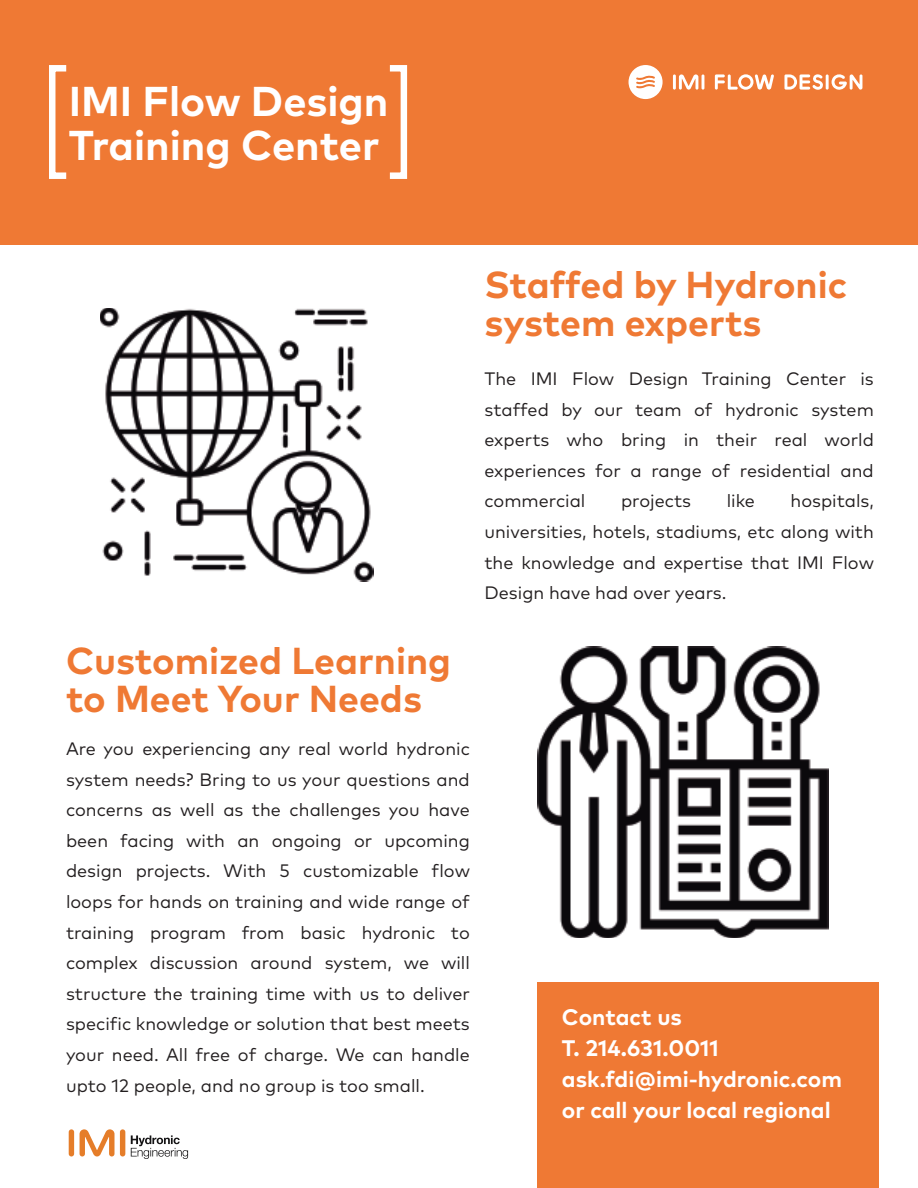
<style>
.page{position:relative;width:918px;height:1188px;background:#fff}
.page>*{position:absolute;margin:0;border:0;box-sizing:border-box;transform-origin:0 0}
.t1{font:700 41.7px/43.5px "Mark Pro";color:#fff}
.t2{font:700 37.5px/37.5px "Mark Pro";color:#ef7934}
.t3{font:700 22.5px/31.2px "Mark Pro";color:#fff}
.t4{font:18px/30.6px "Mark Pro";color:#231f20;text-align:justify}
</style>
<div class="page">
<div style="left:0;top:0;width:918px;height:244px;background:#ef7934"></div>
<div style="left:49px;top:65px;width:20px;height:114px;border:6px solid #fff"></div>
<div style="left:387px;top:65px;width:20px;height:114px;border:6px solid #fff"></div>
<img style="left:100px;top:308px;width:273px;height:273px">
<img style="left:537px;top:647px;width:291px;height:291px">
<div style="left:537px;top:982px;width:342px;height:206px;background:#ef7934"></div>
<div style="left:120px;top:1129px;width:5px;height:27px;background:#e57d29;border-radius:3px"></div>
<div style="left:69px;top:1129px;width:5px;height:27px;background:#e57d29;border-radius:3px"></div>
<svg style="left:80px;top:1129px;width:35px;height:27px"></svg>
<svg style="left:131px;top:1135px;width:57px;height:24px"></svg>
<hr style="left:673px;top:74px;width:3px;height:16px;background:#fff">
<svg style="left:679px;top:74px;width:25px;height:16px"></svg>
<hr style="left:826px;top:74px;width:3px;height:16px;background:#fff">
<svg style="left:832px;top:74px;width:30px;height:16px"></svg>
<svg style="left:715px;top:74px;width:59px;height:16px"></svg>
<svg style="left:784px;top:74px;width:39px;height:16px"></svg>
<svg style="left:629px;top:65px;width:34px;height:34px"></svg>
<h1 class="t1" style="left:69px;top:76px;width:321px">IMI Flow Design<br>Training Center</h1>
<h2 class="t2" style="left:484px;top:263px;width:364px">Staffed by Hydronic system experts</h2>
<p class="t4" style="left:484px;top:362px;width:391px">The IMI Flow Design Training Center is staffed by our team of hydronic system experts who bring in their real world experiences for a range of residential and commercial</p>
<p class="t4" style="left:484px;top:484px;width:391px;text-indent:306px">hospitals, universities, hotels, stadiums, etc along with the knowledge and expertise that IMI Flow Design have had over years.</p>
<p class="t4" style="left:621px;top:484px;width:72px">projects</p>
<p class="t4" style="left:727px;top:484px;width:30px">like</p>
<h2 class="t2" style="left:66px;top:639px;width:387px">Customized Learning to Meet Your Needs</h2>
<p class="t4" style="left:66px;top:732px;width:406px">Are you experiencing any real world hydronic system needs? Bring to us your questions and concerns as well as the challenges you have been facing with an ongoing or upcoming design projects. With 5 customizable flow loops for hands on training and wide range of training program from basic hydronic to complex discussion around system, we will structure the training time with us to deliver specific knowledge or solution that best meets your need. All free of charge. We can handle upto 12 people, and no group is too small.</p>
<p class="t3" style="left:562px;top:999px;width:282px">Contact us<br>T. 214.631.0011 ask.fdi@imi-hydronic.com or call your local regional</p>
</div>
